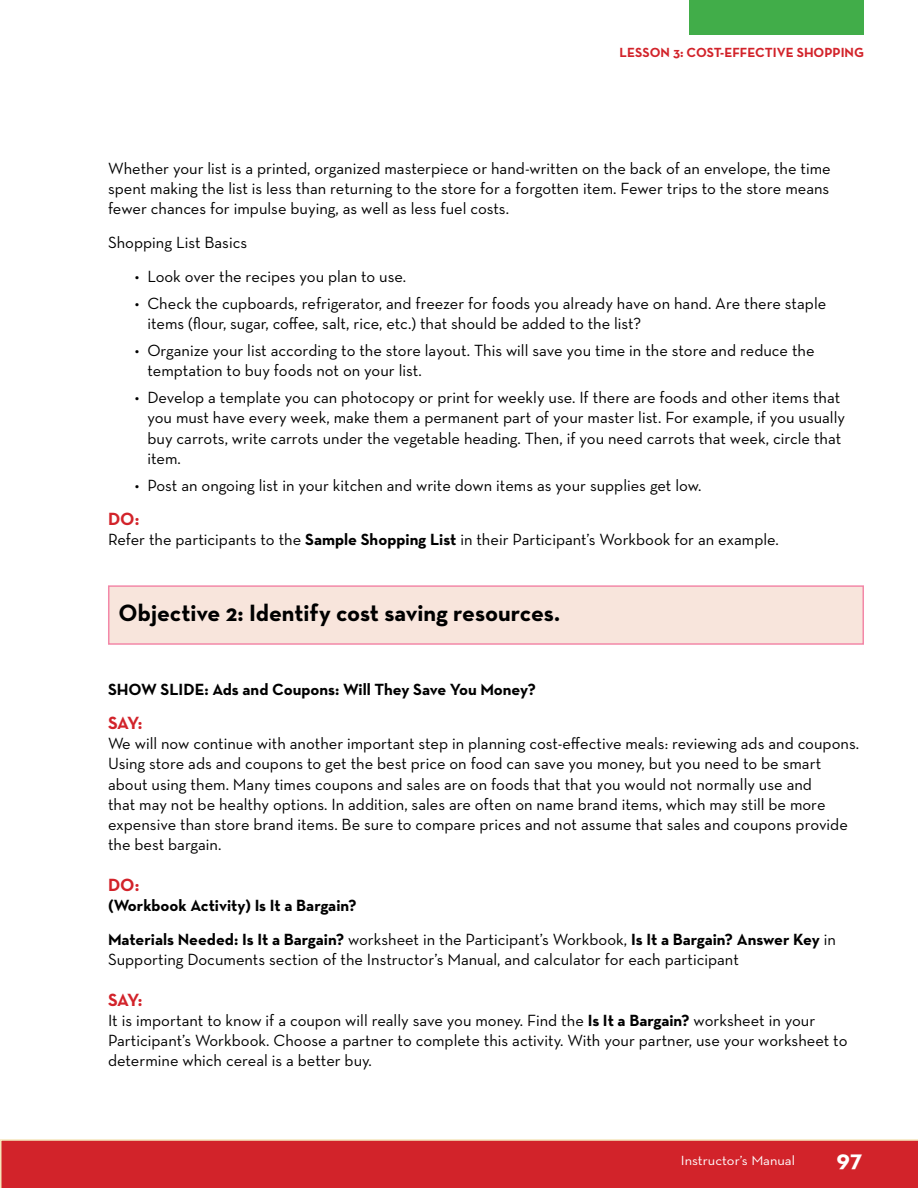
<style>
.page{position:relative;width:918px;height:1188px;background:#fff}
.page>*{position:absolute;margin:0;border:0;box-sizing:border-box;transform-origin:0 0}
.body_copy{font:700 24px "Neutra Text";color:#000}
.t1{font:700 24px "Neutra Text";color:#fff;scale:1.07 1}
.say{font:700 18px "Neutra Text";letter-spacing:-.02em;color:#d2232a}
.body_copy-2{font:16.5px/20.2px "Neutra Text";color:#000}
.bulleted_list{font:16.5px/20.2px "Neutra Text";color:#000}
.list_first_line{font:700 16.5px "Neutra Text";color:#000}
.body_copy-3{font:700 16.5px "Neutra Text";color:#000}
.t2{font:700 13.5px "Neutra Text";color:#d2232a}
.t3{font:13.5px "Neutra Text";color:#fff;scale:1.07 1}
.s1{font-weight:700}
</style>
<div class="page">
<div style="left:0;top:1139px;width:918px;height:49px;background:#d2232a"></div>
<div style="left:689px;top:0;width:175px;height:35px;background:#41ad49"></div>
<div style="left:108px;top:585px;width:756px;height:60px;background:#f8e5dc;border:2px solid #f388a8"></div>
<p class="t2" style="left:620px;top:44px;width:246px">LESSON 3: COST-EFFECTIVE SHOPPING</p>
<p class="body_copy-2" style="left:108px;top:158px;width:724px;text-align:justify">Whether your list is a printed, organized masterpiece or hand-written on the back of an envelope, the time spent making the list is less than returning to the store for a forgotten item. Fewer trips to the store means fewer chances for impulse buying, as well as less fuel costs.</p>
<p class="body_copy-2" style="left:108px;top:232px;width:141px">Shopping List Basics</p>
<p class="bulleted_list" style="left:135px;top:266px;width:273px">• Look over the recipes you plan to use.</p>
<p class="bulleted_list" style="left:147px;top:293px;width:680px;text-indent:-12px">• Check the cupboards, refrigerator, and freezer for foods you already have on hand. Are there staple items (flour, sugar, coffee, salt, rice, etc.) that should be added to the list?</p>
<p class="bulleted_list" style="left:147px;top:340px;width:669px;text-indent:-12px">• Organize your list according to the store layout. This will save you time in the store and reduce the temptation to buy foods not on your list.</p>
<p class="bulleted_list" style="left:147px;top:387px;width:699px;text-indent:-12px">• Develop a template you can photocopy or print for weekly use. If there are foods and other items that you must have every week, make them a permanent part of your master list. For example, if you usually buy carrots, write carrots under the vegetable heading. Then, if you need carrots that week, circle that item.</p>
<p class="bulleted_list" style="left:135px;top:475px;width:568px">• Post an ongoing list in your kitchen and write down items as your supplies get low.</p>
<p class="say" style="left:108px;top:507px;width:33px">DO:</p>
<p class="body_copy-2" style="left:108px;top:529px;width:672px">Refer the participants to the <span class="s1">Sample Shopping List</span> in their Participant’s Workbook for an example.</p>
<p class="body_copy" style="left:119px;top:598px;width:443px">Objective 2: Identify cost saving resources.</p>
<p class="list_first_line" style="left:108px;top:679px;width:429px">SHOW SLIDE: Ads and Coupons: Will They Save You Money?</p>
<p class="say" style="left:108px;top:711px;width:36px">SAY:</p>
<p class="body_copy-2" style="left:108px;top:733px;width:753px">We will now continue with another important step in planning cost-effective meals: reviewing ads and coupons.<br>Using store ads and coupons to get the best price on food can save you money, but you need to be smart about using them. Many times coupons and sales are on foods that that you would not normally use and<br>that may not be healthy options. In addition, sales are often on name brand items, which may still be more expensive than store brand items. Be sure to compare prices and not assume that sales and coupons provide the best bargain.</p>
<p class="say" style="left:108px;top:873px;width:33px">DO:</p>
<p class="body_copy-3" style="left:108px;top:895px;width:250px">(Workbook Activity) Is It a Bargain?</p>
<p class="body_copy-2" style="left:108px;top:929px;width:729px"><span class="s1">Materials Needed: Is It a Bargain?</span> worksheet in the Participant’s Workbook, <span class="s1">Is It a Bargain? Answer Key</span> in<br>Supporting Documents section of the Instructor’s Manual, and calculator for each participant</p>
<p class="say" style="left:108px;top:988px;width:36px">SAY:</p>
<p class="body_copy-2" style="left:108px;top:1010px;width:741px">It is important to know if a coupon will really save you money. Find the <span class="s1">Is It a Bargain?</span> worksheet in your<br>Participant’s Workbook. Choose a partner to complete this activity. With your partner, use your worksheet to determine which cereal is a better buy.</p>
<p class="t3" style="left:681px;top:1152px;width:108px">Instructor’s Manual</p>
<h1 class="t1" style="left:837px;top:1143px;width:26px">97</h1>
</div>
